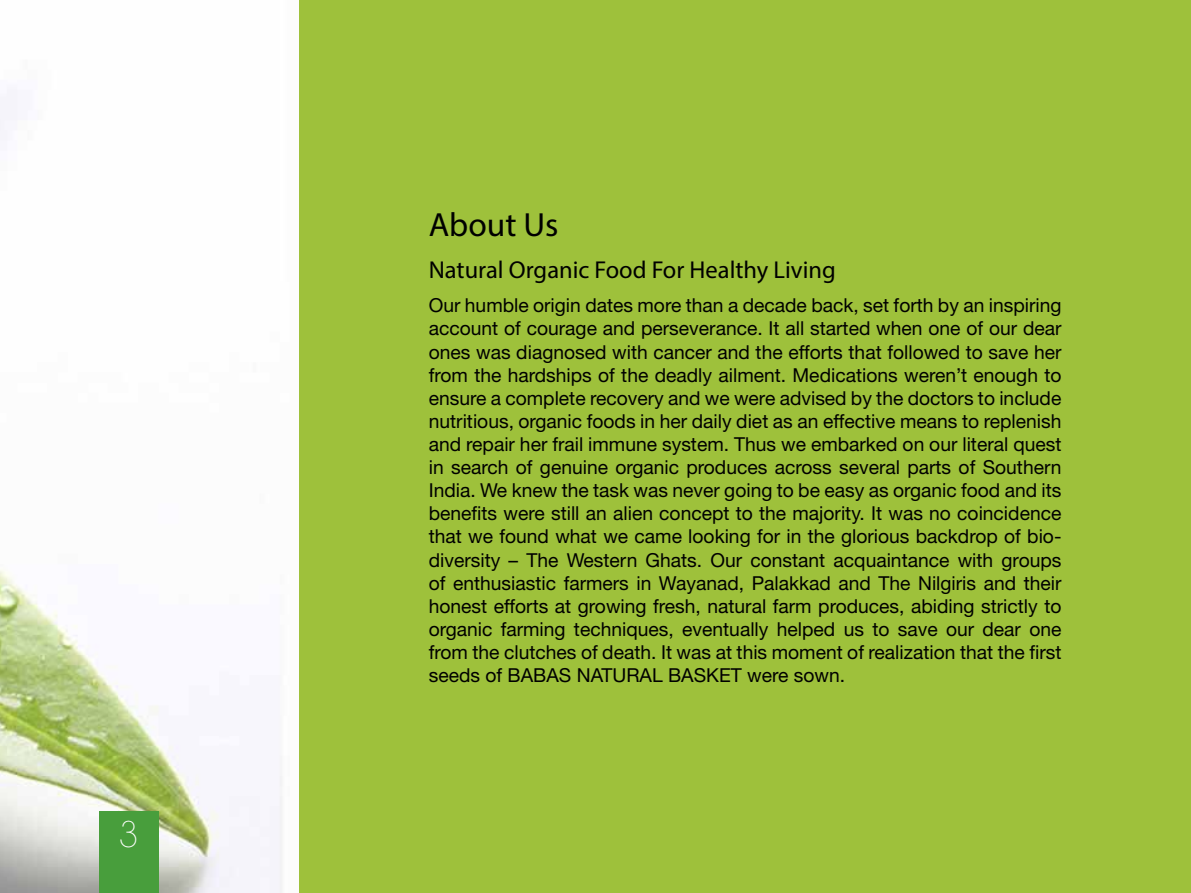
<style>
.page{position:relative;width:1191px;height:893px;background:#fff}
.page>*{position:absolute;margin:0;border:0;box-sizing:border-box;transform-origin:0 0}
.t1{font:200 35px "ITC Avant Garde Std";color:#fff}
.t2{font:33.6px "Myriad Pro";color:#000}
.t3{font:24.5px "Myriad Pro";color:#000}
.t4{font:19.25px/23.1px "Helvetica Neue LT Std";color:#000;text-align:justify}
</style>
<div class="page">
<img style="left:0;top:90px;width:282px;height:803px">
<div style="left:299px;top:0;width:892px;height:893px;background:#9ec13b"></div>
<div style="left:99px;top:811px;width:59px;height:82px;background:#489e3c"></div>
<h1 class="t1" style="left:119px;top:814px;width:21px">3</h1>
<h2 class="t2" style="left:429px;top:204px;width:131px">About Us</h2>
<p class="t3" style="left:429px;top:255px;width:408px">Natural Organic Food For Healthy Living</p>
<p class="t4" style="left:429px;top:294px;width:634px">Our humble origin dates more than a decade back, set forth by an inspiring account of courage and perseverance. It all started when one of our dear ones was diagnosed with cancer and the efforts that followed to save her from the hardships of the deadly ailment. Medications weren’t enough to ensure a complete recovery and we were advised by the doctors to include nutritious, organic foods in her daily diet as an effective means to replenish and repair her frail immune system. Thus we embarked on our literal quest in search of genuine organic produces across several parts of Southern India. We knew the task was never going to be easy as organic food and its benefits were still an alien concept to the majority. It was no coincidence that we found what we came looking for in the glorious backdrop of bio&shy;diversity – The Western Ghats. Our constant acquaintance with groups of enthusiastic farmers in Wayanad, Palakkad and The Nilgiris and their honest efforts at growing fresh, natural farm produces, abiding strictly to organic farming techniques, eventually helped us to save our dear one from the clutches of death. It was at this moment of realization that the first seeds of BABAS NATURAL BASKET were sown.</p>
</div>
